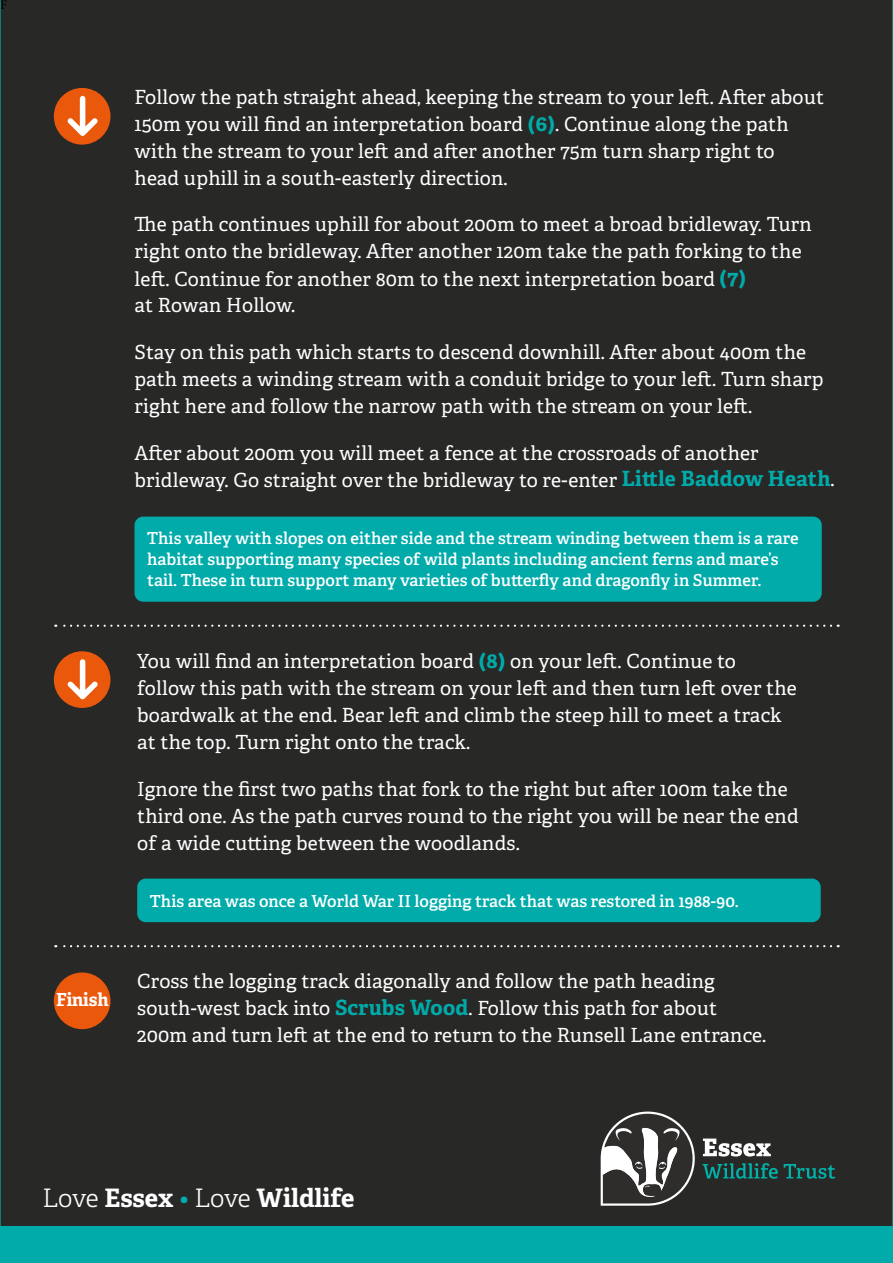
<style>
.page{position:relative;width:893px;height:1263px;background:#282827}
.page>*{position:absolute;margin:0;border:0;box-sizing:border-box;transform-origin:0 0}
.t1{font:700 25.35px "Adelle";color:#fff}
.t2{font:19.5px/27px "Adelle";letter-spacing:.01em;color:#fff}
.t3{font:700 18px "Adelle";letter-spacing:-.01em;color:#fff}
.t4{font:600 16.5px/21px "Adelle";color:#fff}
.t5{font:13.2px "Minion Pro";color:#000}
.s1{font-weight:700;font-size:21px;color:#00abaa}
.s2{font-weight:300}
.s3{font-weight:300;color:#00abaa}
</style>
<div class="page">
<svg style="left:703px;top:1138px;width:68px;height:18px"></svg>
<svg style="left:702px;top:1163px;width:76px;height:16px"></svg>
<svg style="left:784px;top:1164px;width:51px;height:15px"></svg>
<svg style="left:601px;top:1111px;width:94px;height:95px"></svg>
<div style="left:0;top:1227px;width:893px;height:36px;background:#00abaa"></div>
<div style="left:135px;top:517px;width:687px;height:85px;background:#00abaa;border-radius:9px"></div>
<svg style="left:55px;top:625px;width:776px;height:2px"></svg>
<div style="left:137px;top:879px;width:684px;height:43px;background:#00abaa;border-radius:9px"></div>
<svg style="left:55px;top:945px;width:776px;height:2px"></svg>
<div style="left:54px;top:88px;width:56px;height:57px;background:#ea580c;border-radius:50%"></div>
<svg style="left:68px;top:96px;width:30px;height:40px"></svg>
<div style="left:54px;top:651px;width:56px;height:57px;background:#ea580c;border-radius:50%"></div>
<svg style="left:68px;top:659px;width:30px;height:40px"></svg>
<div style="left:54px;top:972px;width:56px;height:57px;background:#ea580c;border-radius:50%"></div>
<p class="t5" style="left:0;top:-4px;width:8px">F</p>
<p class="t3" style="left:56px;top:988px;width:54px">Finish</p>
<p class="t2" style="left:135px;top:84px;width:691px">Follow the path straight ahead, keeping the stream to your left. After about 150m you will find an interpretation board <span class="s1">(6)</span>. Continue along the path with the stream to your left and after another 75m turn sharp right to<br>head uphill in a south-easterly direction.</p>
<p class="t2" style="left:135px;top:211px;width:679px">The path continues uphill for about 200m to meet a broad bridleway. Turn right onto the bridleway. After another 120m take the path forking to the left. Continue for another 80m to the next interpretation board <span class="s1">(7)<br></span>at Rowan Hollow.</p>
<p class="t2" style="left:135px;top:339px;width:690px">Stay on this path which starts to descend downhill. After about 400m the path meets a winding stream with a conduit bridge to your left. Turn sharp right here and follow the narrow path with the stream on your left.</p>
<p class="t2" style="left:135px;top:439px;width:702px">After about 200m you will meet a fence at the crossroads of another bridleway. Go straight over the bridleway to re-enter <span class="s1">Little Baddow Heath</span>.</p>
<p class="t4" style="left:147px;top:527px;width:653px">This valley with slopes on either side and the stream winding between them is a rare habitat supporting many species of wild plants including ancient ferns and mare’s tail. These in turn support many varieties of butterfly and dragonfly in Summer.</p>
<p class="t2" style="left:137px;top:648px;width:661px">You will find an interpretation board <span class="s1">(8)</span> on your left. Continue to follow this path with the stream on your left and then turn left over the boardwalk at the end. Bear left and climb the steep hill to meet a track at the top. Turn right onto the track.</p>
<p class="t2" style="left:137px;top:776px;width:663px">Ignore the first two paths that fork to the right but after 100m take the third one. As the path curves round to the right you will be near the end of a wide cutting between the woodlands.</p>
<p class="t4" style="left:150px;top:889px;width:590px">This area was once a World War II logging track that was restored in 1988-90.</p>
<p class="t2" style="left:137px;top:968px;width:631px">Cross the logging track diagonally and follow the path heading south-west back into <span class="s1">Scrubs Wood</span>. Follow this path for about<br>200m and turn left at the end to return to the Runsell Lane entrance.</p>
<p class="t1" style="left:42px;top:1181px;width:313px"><span class="s2">Love</span> Essex <span class="s3">•</span> <span class="s2">Love</span> Wildlife</p>
</div>
